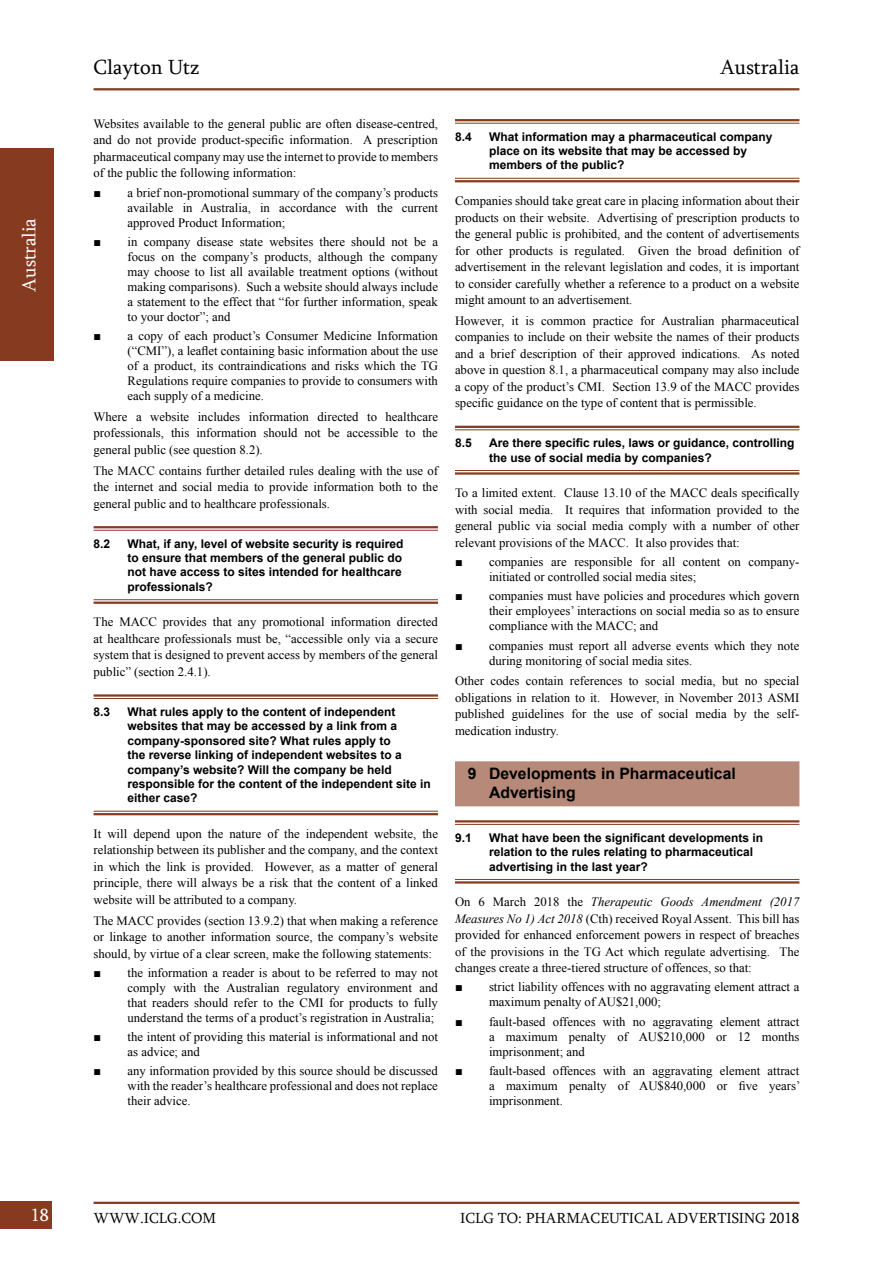
<style>
.page{position:relative;width:893px;height:1263px;background:#fff}
.page>*{position:absolute;margin:0;border:0;box-sizing:border-box;transform-origin:0 0}
.t1{font:21px "Sylfaen";color:#000}
.t2{font:19.5px "Sylfaen";color:#fff}
.t3{font:18px "Sylfaen";color:#fff}
.t4{font:700 15.75px/18.9px "Arial";color:#000}
.t5{font:15px "Sylfaen";color:#000}
.t6{font:12.75px/16.5px "Times New Roman";color:#000;text-align:justify}
.t7{font:700 12px/14.4px "Arial";color:#000}
.s1{font-family:"Arial"}
.s2{font-style:italic}
</style>
<div class="page">
<div style="left:0;top:1201px;width:52px;height:28px;background:#863a20"></div>
<hr style="left:94px;top:1202px;width:705px;height:2px;background:#863a20">
<div style="left:0;top:148px;width:53px;height:213px;background:#863a20"></div>
<hr style="left:455px;top:119px;width:344px;height:2px;background:#863a20">
<hr style="left:455px;top:123px;width:344px;height:1px;background:#863a20">
<hr style="left:455px;top:178px;width:344px;height:1px;background:#863a20">
<hr style="left:455px;top:180px;width:344px;height:2px;background:#863a20">
<hr style="left:455px;top:426px;width:344px;height:2px;background:#863a20">
<hr style="left:455px;top:429px;width:344px;height:1px;background:#863a20">
<hr style="left:455px;top:470px;width:344px;height:1px;background:#863a20">
<hr style="left:455px;top:472px;width:344px;height:3px;background:#863a20">
<div style="left:455px;top:761px;width:344px;height:45px;background:#b68979"></div>
<hr style="left:455px;top:820px;width:344px;height:2px;background:#863a20">
<hr style="left:455px;top:824px;width:344px;height:1px;background:#863a20">
<hr style="left:455px;top:879px;width:344px;height:1px;background:#863a20">
<hr style="left:455px;top:881px;width:344px;height:2px;background:#863a20">
<hr style="left:94px;top:526px;width:344px;height:2px;background:#863a20">
<hr style="left:94px;top:530px;width:344px;height:1px;background:#863a20">
<hr style="left:94px;top:599px;width:344px;height:1px;background:#863a20">
<hr style="left:94px;top:602px;width:344px;height:2px;background:#863a20">
<hr style="left:94px;top:694px;width:344px;height:3px;background:#863a20">
<hr style="left:94px;top:698px;width:344px;height:1px;background:#863a20">
<hr style="left:94px;top:811px;width:344px;height:1px;background:#863a20">
<hr style="left:94px;top:813px;width:344px;height:2px;background:#863a20">
<hr style="left:94px;top:88px;width:705px;height:2px;background:#863a20">
<h2 class="t2" style="left:16px;top:292px;width:75px;rotate:-90deg">Australia</h2>
<h1 class="t1" style="left:94px;top:53px;width:107px">Clayton Utz</h1>
<h1 class="t1" style="left:720px;top:53px;width:81px">Australia</h1>
<p class="t6" style="left:94px;top:115px;width:346px">Websites available to the general public are often disease-centred, and do not provide product-specific information. A prescription pharmaceutical company may use the internet to provide to members of the public the following information:</p>
<p class="t6" style="left:128px;top:185px;width:312px;line-height:15px;text-indent:-34px"><span class="s1">■</span> a brief non-promotional summary of the company’s products available in Australia, in accordance with the current approved Product Information;</p>
<p class="t6" style="left:128px;top:234px;width:312px;line-height:15px;text-indent:-34px"><span class="s1">■</span> in company disease state websites there should not be a focus on the company’s products, although the company may choose to list all available treatment options (without making comparisons). Such a website should always include a statement to the effect that “for further information, speak to your doctor”; and</p>
<p class="t6" style="left:128px;top:328px;width:312px;line-height:15px;text-indent:-34px"><span class="s1">■</span> a copy of each product’s Consumer Medicine Information (“CMI”), a leaflet containing basic information about the use of a product, its contraindications and risks which the TG Regulations require companies to provide to consumers with each supply of a medicine.</p>
<p class="t6" style="left:94px;top:408px;width:346px">Where a website includes information directed to healthcare professionals, this information should not be accessible to the general public (see question 8.2).</p>
<p class="t6" style="left:94px;top:462px;width:346px">The MACC contains further detailed rules dealing with the use of the internet and social media to provide information both to the general public and to healthcare professionals.</p>
<p class="t7" style="left:94px;top:537px;width:18px">8.2</p>
<p class="t7" style="left:128px;top:537px;width:277px">What, if any, level of website security is required to ensure that members of the general public do not have access to sites intended for healthcare professionals?</p>
<p class="t6" style="left:94px;top:614px;width:346px">The MACC provides that any promotional information directed at healthcare professionals must be, “accessible only via a secure system that is designed to prevent access by members of the general public” (section 2.4.1).</p>
<p class="t7" style="left:94px;top:705px;width:18px">8.3</p>
<p class="t7" style="left:128px;top:705px;width:305px">What rules apply to the content of independent websites that may be accessed by a link from a company-sponsored site? What rules apply to<br>the reverse linking of independent websites to a company’s website? Will the company be held responsible for the content of the independent site in either case?</p>
<p class="t6" style="left:94px;top:825px;width:346px">It will depend upon the nature of the independent website, the relationship between its publisher and the company, and the context in which the link is provided. However, as a matter of general principle, there will always be a risk that the content of a linked website will be attributed to a company.</p>
<p class="t6" style="left:94px;top:912px;width:346px">The MACC provides (section 13.9.2) that when making a reference or linkage to another information source, the company’s website should, by virtue of a clear screen, make the following statements:</p>
<p class="t6" style="left:128px;top:965px;width:312px;line-height:15px;text-indent:-34px"><span class="s1">■</span> the information a reader is about to be referred to may not comply with the Australian regulatory environment and that readers should refer to the CMI for products to fully understand the terms of a product’s registration in Australia;</p>
<p class="t6" style="left:128px;top:1029px;width:312px;line-height:15px;text-indent:-34px"><span class="s1">■</span> the intent of providing this material is informational and not as advice; and</p>
<p class="t6" style="left:128px;top:1063px;width:312px;line-height:15px;text-indent:-34px"><span class="s1">■</span> any information provided by this source should be discussed with the reader’s healthcare professional and does not replace their advice.</p>
<p class="t7" style="left:455px;top:130px;width:18px">8.4</p>
<p class="t7" style="left:489px;top:130px;width:285px">What information may a pharmaceutical company place on its website that may be accessed by members of the public?</p>
<p class="t6" style="left:455px;top:192px;width:346px">Companies should take great care in placing information about their products on their website. Advertising of prescription products to the general public is prohibited, and the content of advertisements for other products is regulated. Given the broad definition of advertisement in the relevant legislation and codes, it is important to consider carefully whether a reference to a product on a website might amount to an advertisement.</p>
<p class="t6" style="left:455px;top:312px;width:346px">However, it is common practice for Australian pharmaceutical companies to include on their website the names of their products and a brief description of their approved indications. As noted above in question 8.1, a pharmaceutical company may also include a copy of the product’s CMI. Section 13.9 of the MACC provides specific guidance on the type of content that is permissible.</p>
<p class="t7" style="left:455px;top:436px;width:18px">8.5</p>
<p class="t7" style="left:489px;top:436px;width:307px">Are there specific rules, laws or guidance, controlling the use of social media by companies?</p>
<p class="t6" style="left:455px;top:484px;width:346px">To a limited extent. Clause 13.10 of the MACC deals specifically with social media. It requires that information provided to the general public via social media comply with a number of other relevant provisions of the MACC. It also provides that:</p>
<p class="t6" style="left:489px;top:554px;width:312px;line-height:15px;text-indent:-34px"><span class="s1">■</span> companies are responsible for all content on company&shy;initiated or controlled social media sites;</p>
<p class="t6" style="left:489px;top:588px;width:312px;line-height:15px;text-indent:-34px"><span class="s1">■</span> companies must have policies and procedures which govern their employees’ interactions on social media so as to ensure compliance with the MACC; and</p>
<p class="t6" style="left:489px;top:637px;width:312px;line-height:15px;text-indent:-34px"><span class="s1">■</span> companies must report all adverse events which they note during monitoring of social media sites.</p>
<p class="t6" style="left:455px;top:672px;width:346px">Other codes contain references to social media, but no special obligations in relation to it. However, in November 2013 ASMI published guidelines for the use of social media by the self&shy;medication industry.</p>
<p class="t4" style="left:489px;top:764px;width:248px;text-indent:-21px">9 Developments in Pharmaceutical<br>Advertising</p>
<p class="t7" style="left:455px;top:831px;width:18px">9.1</p>
<p class="t7" style="left:489px;top:831px;width:276px">What have been the significant developments in relation to the rules relating to pharmaceutical advertising in the last year?</p>
<p class="t6" style="left:455px;top:893px;width:346px">On 6 March 2018 the <span class="s2">Therapeutic Goods Amendment (2017<br>Measures No 1) Act 2018</span> (Cth) received Royal Assent. This bill has provided for enhanced enforcement powers in respect of breaches of the provisions in the TG Act which regulate advertising. The changes create a three-tiered structure of offences, so that:</p>
<p class="t6" style="left:489px;top:979px;width:312px;line-height:15px;text-indent:-34px"><span class="s1">■</span> strict liability offences with no aggravating element attract a maximum penalty of AU$21,000;</p>
<p class="t6" style="left:489px;top:1014px;width:312px;line-height:15px;text-indent:-34px"><span class="s1">■</span> fault-based offences with no aggravating element attract a maximum penalty of AU$210,000 or 12 months imprisonment; and</p>
<p class="t6" style="left:489px;top:1063px;width:313px;line-height:15px;text-indent:-34px"><span class="s1">■</span> fault-based offences with an aggravating element attract a maximum penalty of AU$840,000 or five years’ imprisonment.</p>
<h3 class="t3" style="left:31px;top:1202px;width:20px">18</h3>
<p class="t5" style="left:94px;top:1208px;width:124px">WWW.ICLG.COM</p>
<p class="t5" style="left:460px;top:1208px;width:341px">ICLG TO: PHARMACEUTICAL ADVERTISING 2018</p>
</div>
